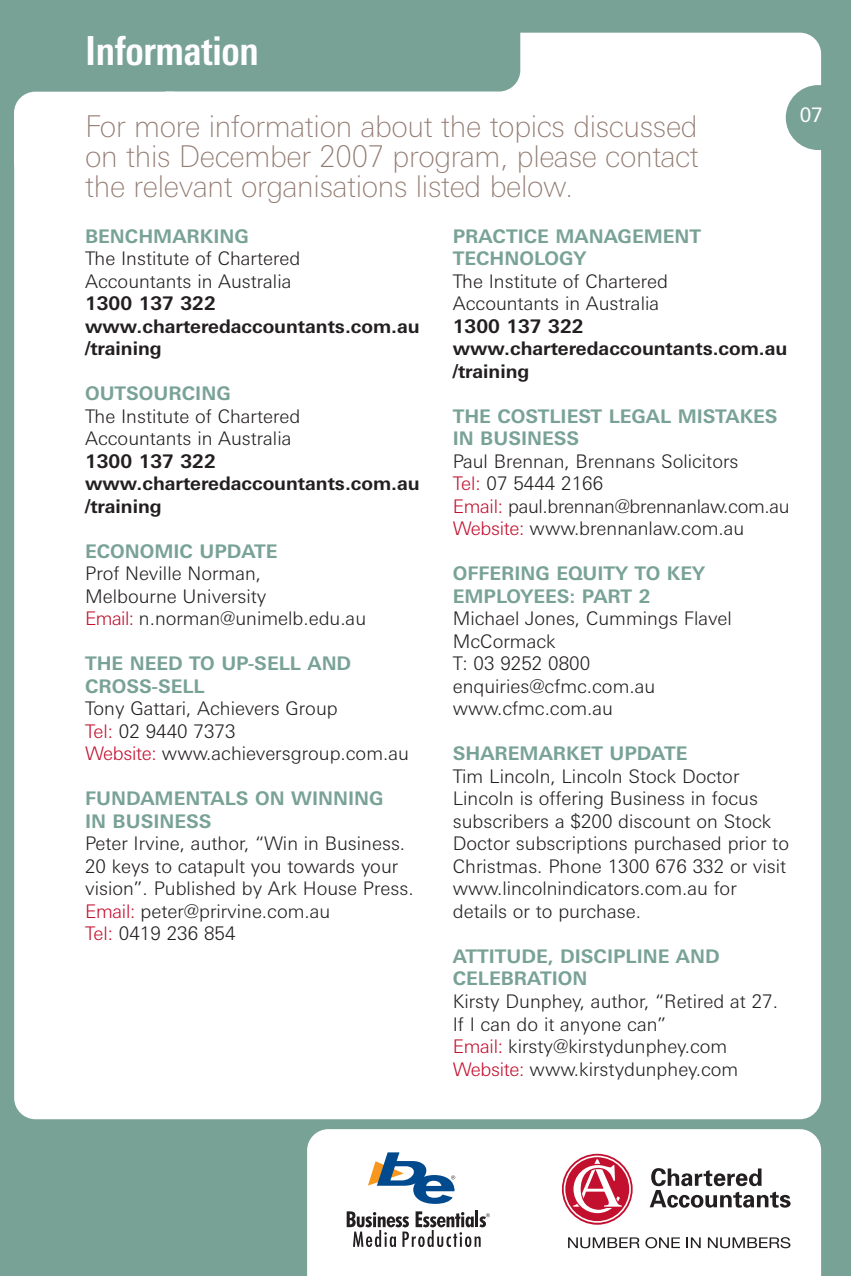
<style>
.page{position:relative;width:851px;height:1276px;background:#fff}
.page>*{position:absolute;margin:0;border:0;box-sizing:border-box;transform-origin:0 0}
.t1{font:700 condensed 40px "Linotype Univers";letter-spacing:-.01em;color:#fff}
.t2{font:100 30px/30px "Linotype Univers Basic";letter-spacing:-.01em;color:#927b71;text-align:justify}
.t3{font:20px "Linotype Univers Basic";color:#fff}
.t4{font:300 18.75px/22.5px "Linotype Univers Basic";color:#231f20}
.t5{font:700 18.75px/22.5px "Linotype Univers Basic";color:#79a297}
.t6{font:700 18.75px/22.5px "Linotype Univers Basic";color:#231f20}
.s1{color:#c3102f}
</style>
<div class="page">
<div style="left:0;top:0;width:850px;height:1276px;background:#79a297"></div>
<div style="left:14px;top:33px;width:807px;height:1086px;background:#fff;border-radius:21px"></div>
<svg style="left:307px;top:1129px;width:514px;height:147px"></svg>
<div style="left:0;top:6px;width:520px;height:85px;background:#79a297;border-radius:21px"></div>
<div style="left:7px;top:76px;width:159px;height:87px;background:#79a297;border-radius:21px"></div>
<svg style="left:562px;top:1154px;width:69px;height:70px"></svg>
<div style="left:562px;top:1153px;width:70px;height:71px;border:2px solid #c3102f;border-radius:50%"></div>
<div style="left:563px;top:1155px;width:67px;height:67px;border:2px solid #fff;border-radius:50%"></div>
<svg style="left:573px;top:1159px;width:48px;height:54px"></svg>
<svg style="left:649px;top:1168px;width:141px;height:39px"></svg>
<svg style="left:568px;top:1237px;width:71px;height:11px"></svg>
<svg style="left:645px;top:1237px;width:34px;height:11px"></svg>
<svg style="left:686px;top:1237px;width:14px;height:11px"></svg>
<svg style="left:707px;top:1237px;width:83px;height:11px"></svg>
<hr style="left:475px;top:1210px;width:3px;height:17px;background:#231f20">
<svg style="left:346px;top:1211px;width:144px;height:36px"></svg>
<svg style="left:368px;top:1152px;width:87px;height:52px"></svg>
<hr style="left:510px;top:1150px;width:1px;height:96px;background:#fff">
<div style="left:14px;top:92px;width:179px;height:91px;background:#fff;border-radius:21px"></div>
<svg style="left:785px;top:85px;width:52px;height:65px;background:#8dafa6"></svg>
<h1 class="t1" style="left:85px;top:36px;width:175px">Information</h1>
<h2 class="t2" style="left:85px;top:114px;width:615px">For more information about the topics discussed on this December 2007 program, please contact the relevant organisations listed below.</h2>
<p class="t3" style="left:799px;top:108px;width:24px">07</p>
<p class="t5" style="left:85px;top:226px;width:165px">BENCHMARKING</p>
<p class="t4" style="left:85px;top:249px;width:217px">The Institute of Chartered<br>Accountants in Australia</p>
<p class="t6" style="left:85px;top:294px;width:336px">1300 137 322 www.charteredaccountants.com.au /training</p>
<p class="t5" style="left:85px;top:384px;width:147px">OUTSOURCING</p>
<p class="t4" style="left:85px;top:406px;width:217px">The Institute of Chartered<br>Accountants in Australia</p>
<p class="t6" style="left:85px;top:451px;width:336px">1300 137 322 www.charteredaccountants.com.au /training</p>
<p class="t5" style="left:85px;top:541px;width:194px">ECONOMIC UPDATE</p>
<p class="t4" style="left:85px;top:564px;width:282px">Prof Neville Norman,<br>Melbourne University<br><span class="s1">Email:</span> n.norman@unimelb.edu.au</p>
<p class="t5" style="left:85px;top:654px;width:268px">THE NEED TO UP-SELL AND<br>CROSS-SELL</p>
<p class="t4" style="left:85px;top:699px;width:325px">Tony Gattari, Achievers Group<br><span class="s1">Tel:</span> 02 9440 7373<br><span class="s1">Website:</span> www.achieversgroup.com.au</p>
<p class="t5" style="left:85px;top:789px;width:300px">FUNDAMENTALS ON WINNING<br>IN BUSINESS</p>
<p class="t4" style="left:85px;top:834px;width:330px">Peter Irvine, author, “Win in Business.<br>20 keys to catapult you towards your vision”. Published by Ark House Press.<br><span class="s1">Email:</span> peter@prirvine.com.au<br><span class="s1">Tel:</span> 0419 236 854</p>
<p class="t5" style="left:453px;top:226px;width:250px">PRACTICE MANAGEMENT<br>TECHNOLOGY</p>
<p class="t4" style="left:452px;top:271px;width:217px">The Institute of Chartered<br>Accountants in Australia</p>
<p class="t6" style="left:452px;top:316px;width:336px">1300 137 322 www.charteredaccountants.com.au /training</p>
<p class="t5" style="left:452px;top:406px;width:326px">THE COSTLIEST LEGAL MISTAKES<br>IN BUSINESS</p>
<p class="t4" style="left:452px;top:451px;width:338px">Paul Brennan, Brennans Solicitors<br><span class="s1">Tel:</span> 07 5444 2166<br><span class="s1">Email:</span> paul.brennan@brennanlaw.com.au<br><span class="s1">Website:</span> www.brennanlaw.com.au</p>
<p class="t5" style="left:452px;top:564px;width:253px">OFFERING EQUITY TO KEY<br>EMPLOYEES: PART 2</p>
<p class="t4" style="left:452px;top:609px;width:280px">Michael Jones, Cummings Flavel<br>McCormack<br>T: 03 9252 0800 enquiries@cfmc.com.au www.cfmc.com.au</p>
<p class="t5" style="left:452px;top:744px;width:236px">SHAREMARKET UPDATE</p>
<p class="t4" style="left:452px;top:766px;width:338px">Tim Lincoln, Lincoln Stock Doctor Lincoln is offering Business in focus subscribers a $200 discount on Stock Doctor subscriptions purchased prior to Christmas. Phone 1300 676 332 or visit www.lincolnindicators.com.au for details or to purchase.</p>
<p class="t5" style="left:452px;top:946px;width:268px">ATTITUDE, DISCIPLINE AND<br>CELEBRATION</p>
<p class="t4" style="left:452px;top:991px;width:326px">Kirsty Dunphey, author, “Retired at 27.<br>If I can do it anyone can”<br><span class="s1">Email:</span> kirsty@kirstydunphey.com <span class="s1">Website:</span> www.kirstydunphey.com</p>
</div>
